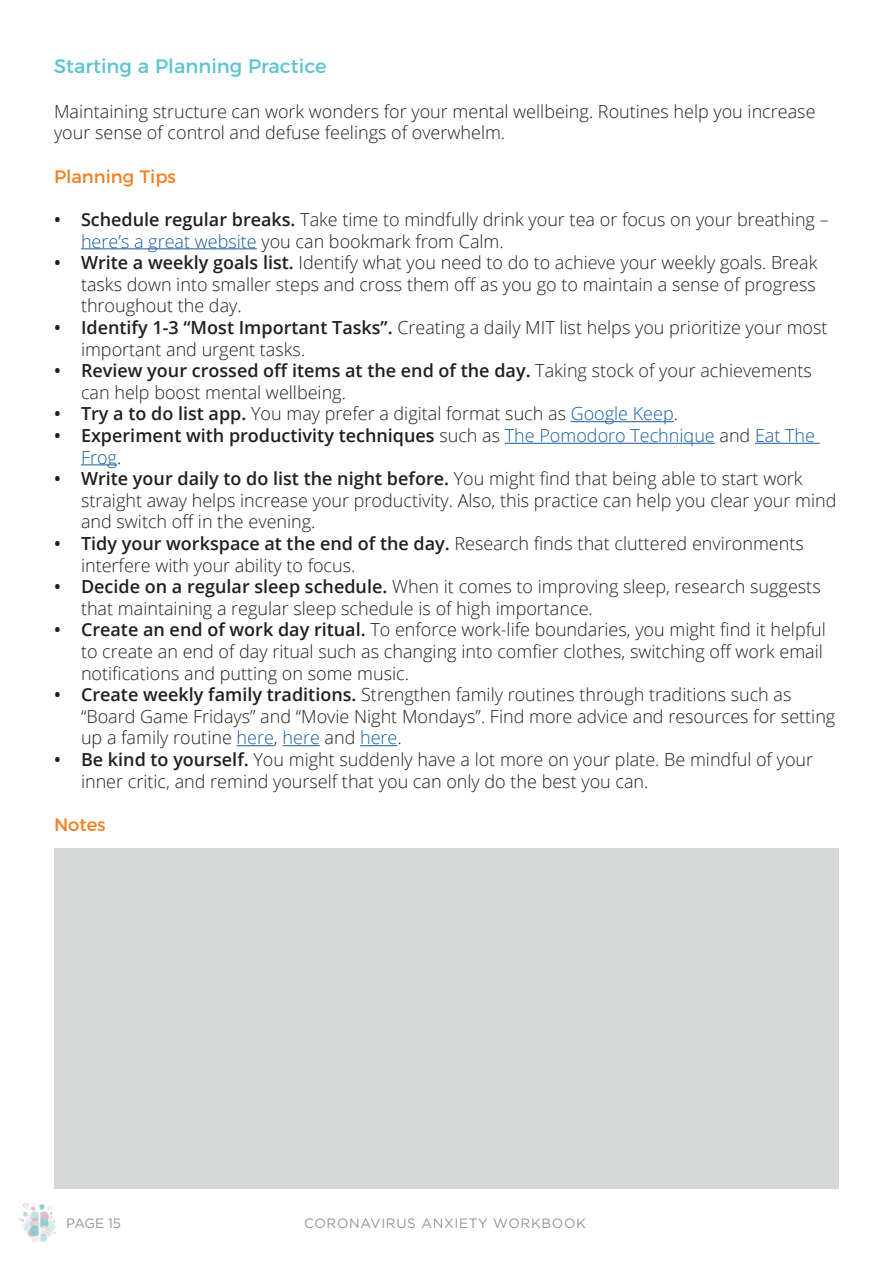
<style>
.page{position:relative;width:893px;height:1263px;background:#fff}
.page>*{position:absolute;margin:0;border:0;box-sizing:border-box;transform-origin:0 0}
.t1{font:19.5px "Montserrat";color:#5ac4cf}
.t2{font:300 18px/21.6px "Open Sans";color:#231f20}
.t3{font:600 18px/21.6px "Open Sans";color:#231f20}
.t4{font:18px "Montserrat";color:#f17f22}
.t5{font:13.5px "Gotham";letter-spacing:.05em;color:#939598}
.s1{font-weight:600}
.s2{color:#175d9e}
.s3{font-weight:300}
.s4{font-weight:300;color:#175d9e}
</style>
<div class="page">
<img style="left:19px;top:1202px;width:37px;height:41px">
<hr style="left:81px;top:248px;width:176px;height:1px;background:#175d9e">
<hr style="left:571px;top:421px;width:103px;height:1px;background:#175d9e">
<hr style="left:505px;top:443px;width:210px;height:1px;background:#175d9e">
<hr style="left:755px;top:443px;width:65px;height:1px;background:#175d9e">
<hr style="left:81px;top:464px;width:36px;height:1px;background:#175d9e">
<hr style="left:237px;top:745px;width:37px;height:1px;background:#175d9e">
<hr style="left:282px;top:745px;width:38px;height:1px;background:#175d9e">
<hr style="left:360px;top:745px;width:37px;height:1px;background:#175d9e">
<div style="left:54px;top:848px;width:785px;height:340px;background:#d7d9d9"></div>
<p class="t1" style="left:54px;top:50px;width:274px">Starting a Planning Practice</p>
<p class="t2" style="left:54px;top:100px;width:763px">Maintaining structure can work wonders for your mental wellbeing. Routines help you increase your sense of control and defuse feelings of overwhelm.</p>
<p class="t4" style="left:54px;top:162px;width:124px">Planning Tips</p>
<p class="t2" style="left:81px;top:208px;width:749px;text-indent:-27px"><span class="s1">• Schedule regular breaks.</span> Take time to mindfully drink your tea or focus on your breathing – <span class="s2">here’s a great website</span> you can bookmark from Calm.</p>
<p class="t2" style="left:81px;top:251px;width:738px;text-align:justify;text-indent:-27px"><span class="s1">• Write a weekly goals list.</span> Identify what you need to do to achieve your weekly goals. Break tasks down into smaller steps and cross them off as you go to maintain a sense of progress throughout the day.</p>
<p class="t2" style="left:81px;top:316px;width:748px;text-indent:-27px"><span class="s1">• Identify 1-3 “Most Important Tasks”.</span> Creating a daily MIT list helps you prioritize your most important and urgent tasks.</p>
<p class="t2" style="left:81px;top:359px;width:732px;text-indent:-27px"><span class="s1">• Review your crossed off items at the end of the day.</span> Taking stock of your achievements can help boost mental wellbeing.</p>
<p class="t2" style="left:54px;top:402px;width:626px"><span class="s1">• Try a to do list app.</span> You may prefer a digital format such as <span class="s2">Google Keep</span>.</p>
<p class="t3" style="left:81px;top:424px;width:736px;text-indent:-27px">• Experiment with productivity techniques <span class="s3">such as</span> <span class="s4">The Pomodoro Technique</span> <span class="s3">and</span> <span class="s4">Eat The<br>Frog</span><span class="s3">.</span></p>
<p class="t2" style="left:81px;top:467px;width:757px;text-indent:-27px"><span class="s1">• Write your daily to do list the night before.</span> You might find that being able to start work straight away helps increase your productivity. Also, this practice can help you clear your mind and switch off in the evening.</p>
<p class="t2" style="left:81px;top:532px;width:724px;text-indent:-27px"><span class="s1">• Tidy your workspace at the end of the day.</span> Research finds that cluttered environments interfere with your ability to focus.</p>
<p class="t2" style="left:81px;top:575px;width:741px;text-indent:-27px"><span class="s1">• Decide on a regular sleep schedule.</span> When it comes to improving sleep, research suggests that maintaining a regular sleep schedule is of high importance.</p>
<p class="t2" style="left:81px;top:618px;width:746px;text-indent:-27px"><span class="s1">• Create an end of work day ritual.</span> To enforce work-life boundaries, you might find it helpful to create an end of day ritual such as changing into comfier clothes, switching off work email notifications and putting on some music.</p>
<p class="t2" style="left:81px;top:683px;width:756px;text-indent:-27px"><span class="s1">• Create weekly family traditions.</span> Strengthen family routines through traditions such as “Board Game Fridays” and “Movie Night Mondays”. Find more advice and resources for setting up a family routine <span class="s2">here</span>, <span class="s2">here</span> and <span class="s2">here</span>.</p>
<p class="t2" style="left:81px;top:748px;width:734px;text-indent:-27px"><span class="s1">• Be kind to yourself.</span> You might suddenly have a lot more on your plate. Be mindful of your inner critic, and remind yourself that you can only do the best you can.</p>
<p class="t4" style="left:54px;top:810px;width:53px">Notes</p>
<p class="t5" style="left:66px;top:1214px;width:56px">PAGE 15</p>
<p class="t5" style="left:304px;top:1214px;width:283px">CORONAVIRUS ANXIETY WORKBOOK</p>
</div>
